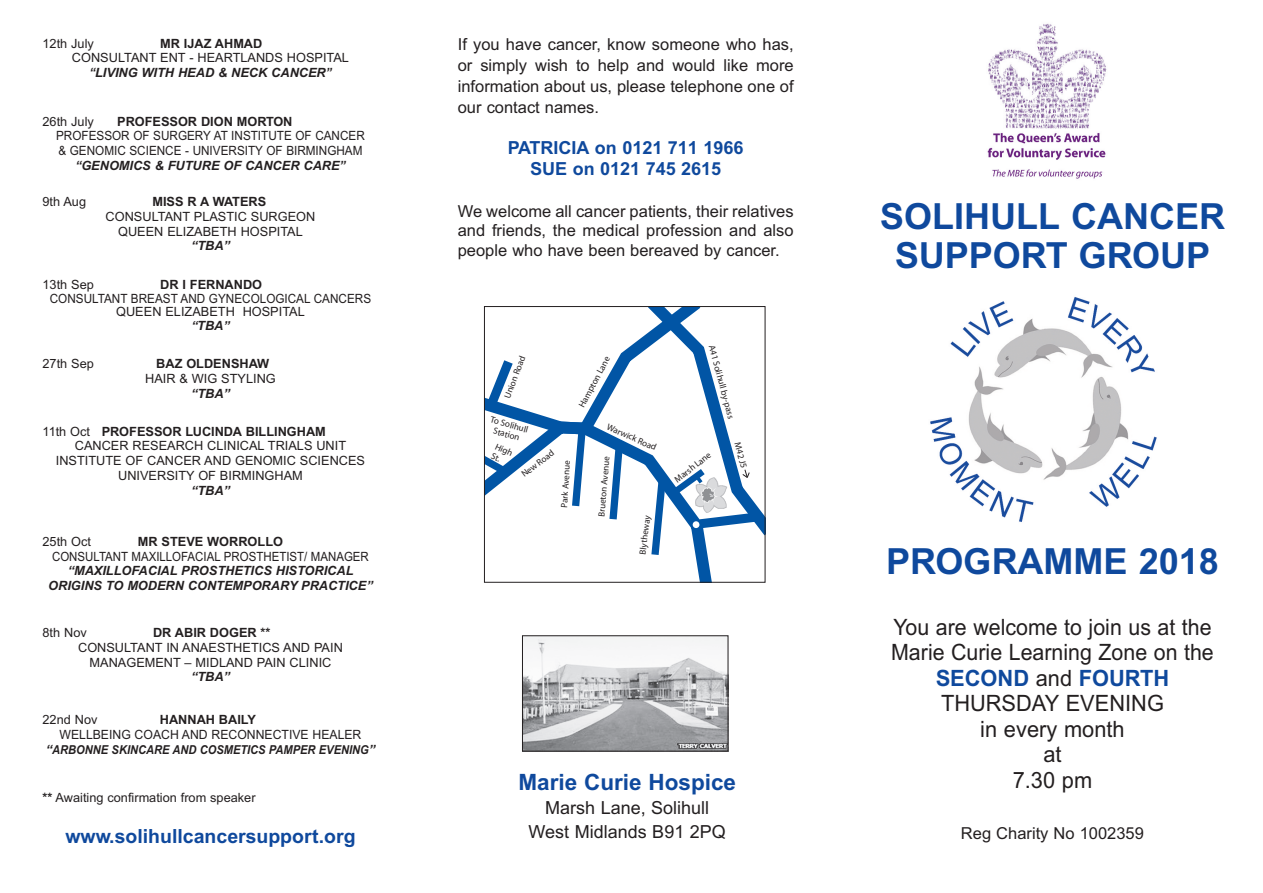
<style>
.page{position:relative;width:1263px;height:893px;background:#fff}
.page>*{position:absolute;margin:0;border:0;box-sizing:border-box;transform-origin:0 0}
.t1{font:700 36px/39px "Arial";color:#0f499d;text-align:center}
.t2{font:22.5px/25.5px "Arial";color:#231f20;text-align:center;scale:.95 1}
.t3{font:700 22.5px "Arial";color:#0f499d}
.t4{font:700 19.5px "Arial";color:#0f499d}
.t5{font:700 18px/21px "Arial";color:#0f499d;text-align:center}
.t6{font:18px/24px "Arial";color:#231f20;text-align:center}
.t7{font:16.5px/21px "Arial";color:#231f20;text-align:justify}
.t8{font:12.75px/14.7px "Arial";color:#231f20;text-align:center}
.t9{font:12.75px/13.5px "Arial";color:#231f20;scale:.92 1}
.t10{font:italic 700 12.75px/14.7px "Arial";color:#231f20;text-align:center}
.t11{font:700 12.75px "Arial";color:#231f20}
.t12{font:700 12.75px "Arial";color:#231f20}
.t13{font:12.75px "Arial";color:#231f20;scale:.9 1}
.t14{font:12.75px "Arial";color:#231f20;scale:.96 1}
.t15{font:italic 700 12.75px "Arial";color:#231f20;scale:.93 1}
.t16{font:italic 700 12.75px "Arial";color:#231f20;scale:.9 1}
.t17{font:italic 700 12.3px "Arial";color:#231f20;scale:.9 1}
.t18{font:9px/10.1px "Myriad";color:#231f20;text-align:center}
.s1{font-weight:700;font-style:italic;font-size:12.3px}
.s2{font-weight:700;font-style:italic}
.s3{font-weight:400}
.s4{font-size:12.75px}
.s5{font-weight:700}
.s6{font-weight:700;color:#0f499d}
</style>
<div class="page">
<svg style="left:601px;top:342px;width:34px;height:46px"></svg>
<svg style="left:486px;top:388px;width:226px;height:193px"></svg>
<svg style="left:486px;top:360px;width:34px;height:58px"></svg>
<svg style="left:486px;top:448px;width:29px;height:33px"></svg>
<svg style="left:568px;top:422px;width:22px;height:92px"></svg>
<svg style="left:605px;top:438px;width:22px;height:89px"></svg>
<svg style="left:635px;top:308px;width:128px;height:255px"></svg>
<div style="left:484px;top:306px;width:281px;height:277px;border:1px solid #231f20"></div>
<img style="left:524px;top:637px;width:202px;height:112px">
<div style="left:522px;top:635px;width:206px;height:116px;border:1px solid #231f20"></div>
<img style="left:930px;top:297px;width:227px;height:225px">
<img style="left:987px;top:23px;width:120px;height:156px">
<p class="t8" style="left:43px;top:36px;width:53px">12th July</p>
<p class="t11" style="left:160px;top:36px;width:104px">MR IJAZ AHMAD</p>
<p class="t8" style="left:72px;top:51px;width:279px">CONSULTANT ENT - HEARTLANDS HOSPITAL</p>
<p class="t16" style="left:89px;top:65px;width:270px">“LIVING WITH HEAD &amp; NECK CANCER”</p>
<p class="t8" style="left:43px;top:114px;width:53px">26th July</p>
<p class="t12" style="left:117px;top:116px;width:177px">PROFESSOR DION MORTON</p>
<p class="t9" style="left:56px;top:129px;width:337px;line-height:14.7px">PROFESSOR OF SURGERY AT INSTITUTE OF CANCER &amp; GENOMIC SCIENCE - UNIVERSITY OF BIRMINGHAM</p>
<p class="t15" style="left:75px;top:158px;width:292px">“GENOMICS &amp; FUTURE OF CANCER CARE”</p>
<p class="t8" style="left:43px;top:195px;width:45px">9th Aug</p>
<p class="t11" style="left:152px;top:194px;width:115px">MISS R A WATERS</p>
<p class="t8" style="left:106px;top:209px;width:211px">CONSULTANT PLASTIC SURGEON<br>QUEEN ELIZABETH HOSPITAL</p>
<p class="t10" style="left:191px;top:239px;width:40px">“TBA”</p>
<p class="t8" style="left:43px;top:277px;width:53px">13th Sep</p>
<p class="t12" style="left:160px;top:280px;width:103px">DR I FERNANDO</p>
<p class="t9" style="left:50px;top:291px;width:351px;text-align:center">CONSULTANT BREAST AND GYNECOLOGICAL CANCERS<br>QUEEN ELIZABETH HOSPITAL<br><span class="s1">“</span><span class="s2">TBA</span><span class="s1">”</span></p>
<p class="t8" style="left:43px;top:357px;width:53px">27th Sep</p>
<p class="t11" style="left:156px;top:356px;width:114px">BAZ OLDENSHAW</p>
<p class="t8" style="left:145px;top:371px;width:132px">HAIR &amp; WIG STYLING</p>
<p class="t10" style="left:191px;top:386px;width:40px">“TBA”</p>
<p class="t12" style="left:43px;top:427px;width:285px"><span class="s3">11th Oct</span> PROFESSOR LUCINDA BILLINGHAM</p>
<p class="t8" style="left:75px;top:439px;width:273px">CANCER RESEARCH CLINICAL TRIALS UNIT</p>
<p class="t8" style="left:56px;top:453px;width:311px">INSTITUTE OF CANCER AND GENOMIC SCIENCES</p>
<p class="t8" style="left:118px;top:468px;width:186px">UNIVERSITY OF BIRMINGHAM</p>
<p class="t10" style="left:191px;top:483px;width:40px">“TBA”</p>
<p class="t8" style="left:43px;top:534px;width:50px">25th Oct</p>
<p class="t11" style="left:138px;top:534px;width:147px">MR STEVE WORROLLO</p>
<p class="t13" style="left:52px;top:549px;width:353px">CONSULTANT MAXILLOFACIAL PROSTHETIST/ MANAGER</p>
<p class="t10" style="left:48px;top:564px;width:326px">“MAXILLOFACIAL PROSTHETICS HISTORICAL<br>ORIGINS TO MODERN CONTEMPORARY PRACTICE”</p>
<p class="t8" style="left:43px;top:625px;width:46px">8th Nov</p>
<p class="t11" style="left:153px;top:625px;width:119px">DR ABIR DOGER **</p>
<p class="t8" style="left:78px;top:640px;width:266px">CONSULTANT IN ANAESTHETICS AND PAIN<br>MANAGEMENT – MIDLAND PAIN CLINIC</p>
<p class="t10" style="left:191px;top:669px;width:40px">“TBA”</p>
<p class="t8" style="left:43px;top:712px;width:56px">22nd Nov</p>
<p class="t11" style="left:160px;top:712px;width:98px">HANNAH BAILY</p>
<p class="t14" style="left:59px;top:727px;width:316px">WELLBEING COACH AND RECONNECTIVE HEALER</p>
<p class="t17" style="left:46px;top:742px;width:367px"><span class="s4">“</span>ARBONNE SKINCARE AND COSMETICS PAMPER EVENING<span class="s4">”</span></p>
<p class="t8" style="left:43px;top:790px;width:215px"><span class="s5">**</span> Awaiting confirmation from speaker</p>
<h3 class="t4" style="left:65px;top:829px;width:292px">www.solihullcancersupport.org</h3>
<p class="t7" style="left:458px;top:34px;width:337px">If you have cancer, know someone who has, or simply wish to help and would like more information about us, please telephone one of our contact names.</p>
<h3 class="t5" style="left:508px;top:139px;width:237px">PATRICIA on 0121 711 1966<br>SUE on 0121 745 2615</h3>
<p class="t7" style="left:458px;top:201px;width:337px;line-height:19.5px">We welcome all cancer patients, their relatives and friends, the medical profession and also people who have been bereaved by cancer.</p>
<p class="t18" style="left:503px;top:396px;width:46px;rotate:-69deg">Union Road</p>
<p class="t18" style="left:577px;top:404px;width:58px;rotate:-62deg">Hampton Lane</p>
<p class="t18" style="left:609px;top:422px;width:55px;rotate:24deg">Warwick Road</p>
<p class="t18" style="left:492px;top:415px;width:40px;rotate:16deg">To Solihull<br>Station</p>
<p class="t18" style="left:498px;top:442px;width:20px;text-align:left;rotate:25deg">High<br>St.</p>
<p class="t18" style="left:520px;top:472px;width:40px;rotate:-38deg">New Road</p>
<p class="t18" style="left:560px;top:507px;width:48px;rotate:-86deg">Park Avenue</p>
<p class="t18" style="left:597px;top:516px;width:62px;rotate:-85deg">Brueton Avenue</p>
<p class="t18" style="left:638px;top:554px;width:41px;rotate:-83deg">Blytheway</p>
<p class="t18" style="left:716px;top:344px;width:77px;rotate:75deg">A41 Solihull by-pass</p>
<p class="t18" style="left:673px;top:477px;width:45px;rotate:-38deg">Marsh Lane</p>
<p class="t18" style="left:741px;top:441px;width:28px;rotate:75deg">M42 J5</p>
<h2 class="t3" style="left:518px;top:769px;width:219px">Marie Curie Hospice</h2>
<h3 class="t6" style="left:529px;top:796px;width:199px">Marsh Lane, Solihull<br>West Midlands B91 2PQ</h3>
<h1 class="t1" style="left:880px;top:200px;width:346px">SOLIHULL CANCER<br>SUPPORT GROUP</h1>
<h1 class="t1" style="left:886px;top:545px;width:334px">PROGRAMME 2018</h1>
<h2 class="t2" style="left:891px;top:614px;width:341px">You are welcome to join us at the<br>Marie Curie Learning Zone on the<br><span class="s6">SECOND</span> and <span class="s6">FOURTH<br></span>THURSDAY EVENING<br>in every month<br>at<br>7.30 pm</h2>
<p class="t7" style="left:961px;top:822px;width:184px">Reg Charity No 1002359</p>
</div>
